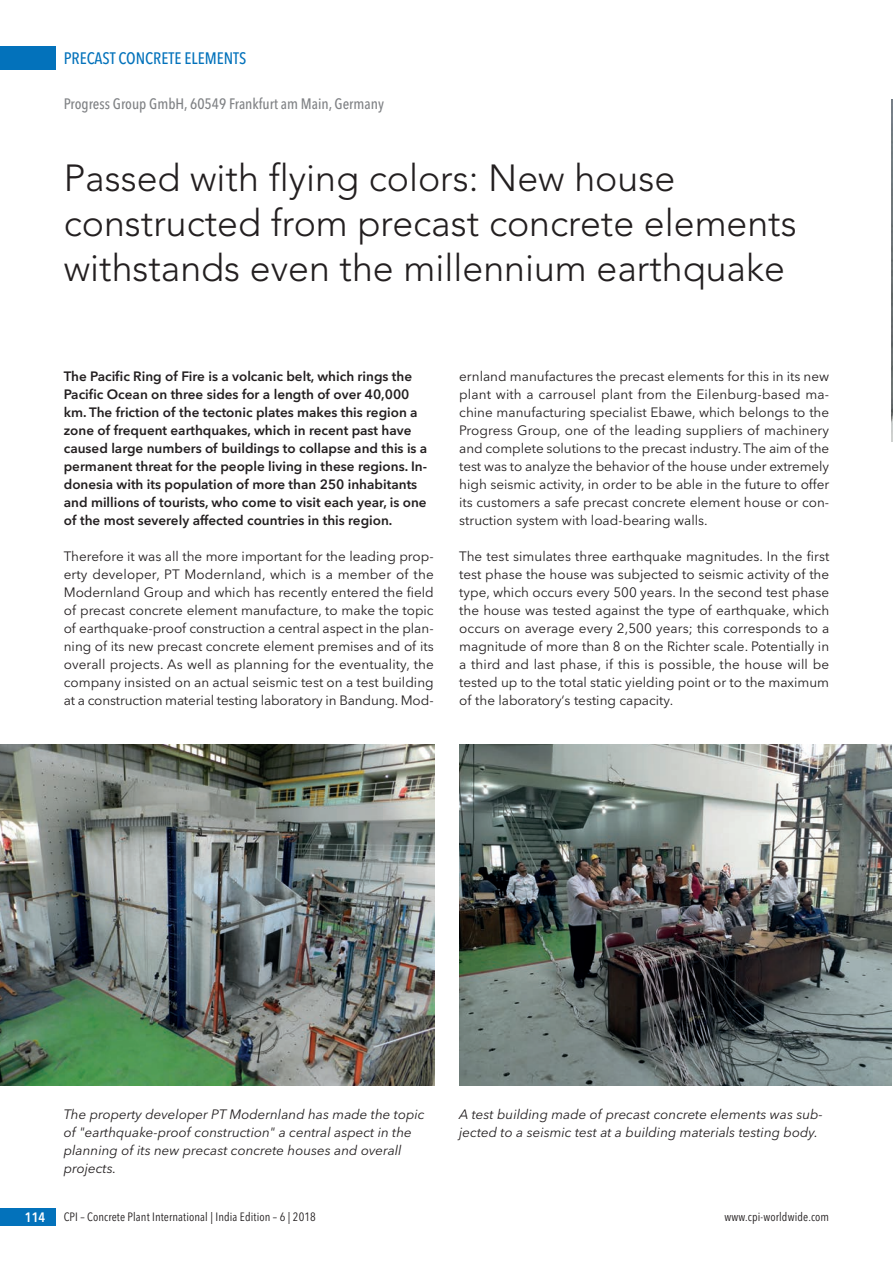
<style>
.page{position:relative;width:893px;height:1263px;background:#fff}
.page>*{position:absolute;margin:0;border:0;box-sizing:border-box;transform-origin:0 0}
.t1{font:300 37.5px/45px "Avenir";color:#231f20}
.t2{font:500 16.5px "Avenir Next Condensed";color:#0372bb}
.t3{font:500 15px "Avenir Next Condensed";color:#808285}
.t4{font:13.5px/18px "Avenir Next";color:#231f20;text-align:justify}
.t5{font:600 13.5px/18px "Avenir Next";color:#231f20}
.t6{font:italic 13.5px/18px "Avenir Next";color:#231f20}
.t7{font:600 13.5px "Avenir Next Condensed";color:#fff}
.t8{font:12px "Avenir Next Condensed";letter-spacing:.01em;color:#231f20}
</style>
<div class="page">
<div style="left:0;top:47px;width:55px;height:23px;background:#0372bb"></div>
<div style="left:0;top:1208px;width:55px;height:18px;background:#0372bb"></div>
<img style="left:0;top:744px;width:434px;height:342px">
<img style="left:459px;top:744px;width:433px;height:342px">
<img style="left:892px;top:100px;width:1px;height:341px">
<p class="t2" style="left:64px;top:51px;width:184px">PRECAST CONCRETE ELEMENTS</p>
<p class="t3" style="left:64px;top:97px;width:322px">Progress Group GmbH, 60549 Frankfurt am Main, Germany</p>
<h1 class="t1" style="left:64px;top:158px;width:734px">Passed with flying colors: New house constructed from precast concrete elements withstands even the millennium earthquake</h1>
<p class="t5" style="left:64px;top:368px;width:365px">The Pacific Ring of Fire is a volcanic belt, which rings the Pacific Ocean on three sides for a length of over 40,000 km. The friction of the tectonic plates makes this region a zone of frequent earthquakes, which in recent past have caused large numbers of buildings to collapse and this is a permanent threat for the people living in these regions. In&shy;donesia with its population of more than 250 inhabitants and millions of tourists, who come to visit each year, is one of the most severely affected countries in this region.</p>
<p class="t4" style="left:64px;top:548px;width:372px">Therefore it was all the more important for the leading prop&shy;erty developer, PT Modernland, which is a member of the Modernland Group and which has recently entered the field of precast concrete element manufacture, to make the topic of earthquake-proof construction a central aspect in the plan&shy;ning of its new precast concrete element premises and of its overall projects. As well as planning for the eventuality, the company insisted on an actual seismic test on a test building at a construction material testing laboratory in Bandung. Mod-</p>
<p class="t4" style="left:459px;top:368px;width:371px">ernland manufactures the precast elements for this in its new plant with a carrousel plant from the Eilenburg-based ma&shy;chine manufacturing specialist Ebawe, which belongs to the Progress Group, one of the leading suppliers of machinery and complete solutions to the precast industry. The aim of the test was to analyze the behavior of the house under extremely high seismic activity, in order to be able in the future to offer its customers a safe precast concrete element house or con&shy;struction system with load-bearing walls.</p>
<p class="t4" style="left:459px;top:548px;width:372px">The test simulates three earthquake magnitudes. In the first test phase the house was subjected to seismic activity of the type, which occurs every 500 years. In the second test phase the house was tested against the type of earthquake, which occurs on average every 2,500 years; this corresponds to a magnitude of more than 8 on the Richter scale. Potentially in a third and last phase, if this is possible, the house will be tested up to the total static yielding point or to the maximum of the laboratory‘s testing capacity.</p>
<p class="t6" style="left:64px;top:1106px;width:362px">The property developer PT Modernland has made the topic of "earthquake-proof construction" a central aspect in the planning of its new precast concrete houses and overall projects.</p>
<p class="t6" style="left:459px;top:1106px;width:365px">A test building made of precast concrete elements was sub&shy;jected to a seismic test at a building materials testing body.</p>
<p class="t7" style="left:25px;top:1211px;width:22px">114</p>
<p class="t8" style="left:64px;top:1209px;width:254px">CPI – Concrete Plant International | India Edition – 6 | 2018</p>
<p class="t8" style="left:725px;top:1209px;width:106px">www.cpi-worldwide.com</p>
</div>
